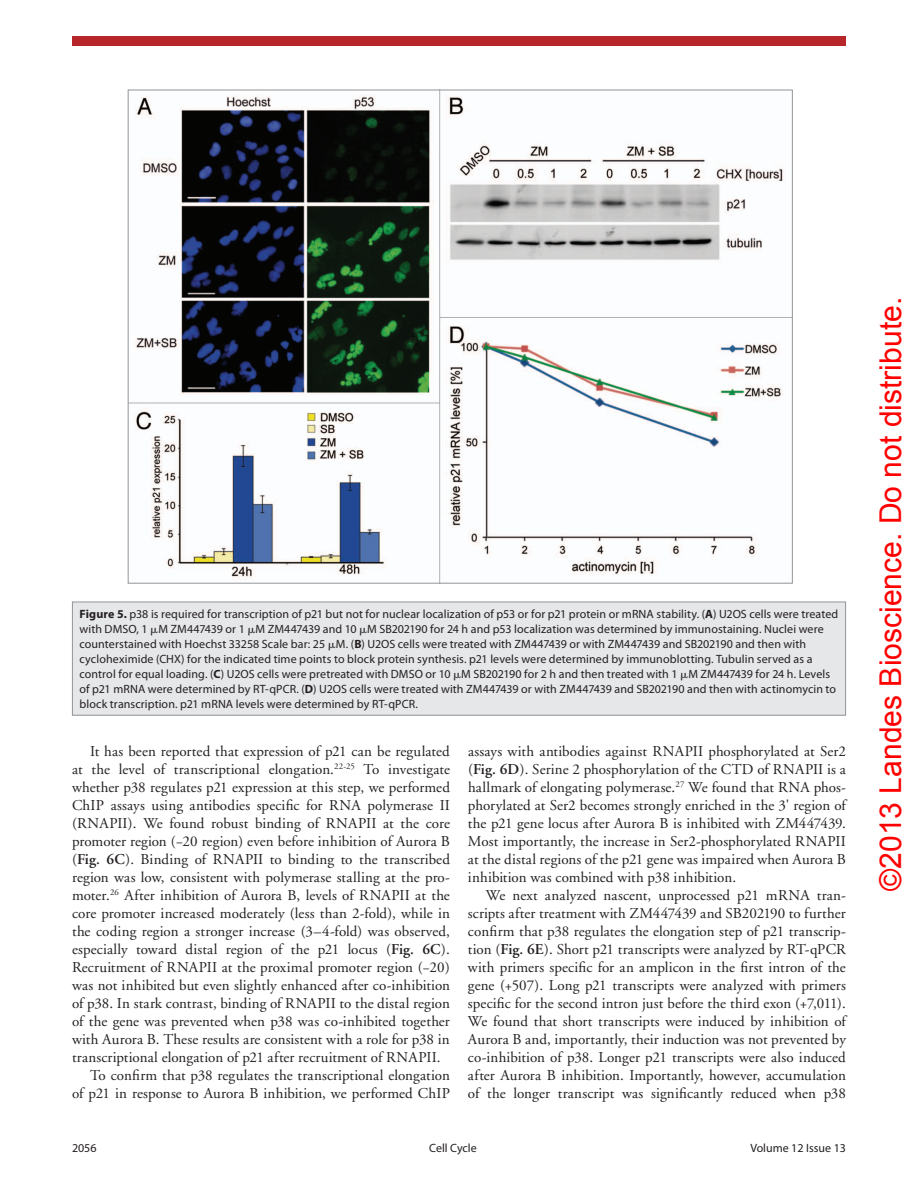
<style>
.page{position:relative;width:918px;height:1188px;background:#fff}
.page>*{position:absolute;margin:0;border:0;box-sizing:border-box;transform-origin:0 0}
.t1{font:30.15px "Arial";color:#f00}
.t2{font:15px/18px "Adobe Garamond";letter-spacing:.005em;color:#231f20;text-align:justify}
.t3{font:12px/15px "Myriad Pro";letter-spacing:.005em;color:#231f20}
.s1{font-weight:700}
.s2{font-family:"Universal Std Greekw Math Pi"}
.s3{font-weight:600}
</style>
<div class="page">
<div style="left:72px;top:36px;width:774px;height:10px;background:#b7262b"></div>
<div style="left:72px;top:602px;width:774px;height:113px;background:#e6e7e9"></div>
<div style="left:72px;top:602px;width:774px;height:114px;border:1px solid #939598"></div>
<img style="left:130px;top:92px;width:661px;height:490px">
<p class="t3" style="left:80px;top:606px;width:760px"><span class="s1">Figure 5.</span> p38 is required for transcription of p21 but not for nuclear localization of p53 or for p21 protein or mRNA stability. (<span class="s1">A</span>) U2OS cells were treated with DMSO, 1 <span class="s2">μ</span>M ZM447439 or 1 <span class="s2">μ</span>M ZM447439 and 10 <span class="s2">μ</span>M SB202190 for 24 h and p53 localization was determined by immunostaining. Nuclei were counterstained with Hoechst 33258 Scale bar: 25 <span class="s2">μ</span>M. (<span class="s1">B</span>) U2OS cells were treated with ZM447439 or with ZM447439 and SB202190 and then with cycloheximide (CHX) for the indicated time points to block protein synthesis. p21 levels were determined by immunoblotting. Tubulin served as a control for equal loading. (<span class="s1">C</span>) U2OS cells were pretreated with DMSO or 10 <span class="s2">μ</span>M SB202190 for 2 h and then treated with 1 <span class="s2">μ</span>M ZM447439 for 24 h. Levels of p21 mRNA were determined by RT-qPCR. (<span class="s1">D</span>) U2OS cells were treated with ZM447439 or with ZM447439 and SB202190 and then with actinomycin to block transcription. p21 mRNA levels were determined by RT-qPCR.</p>
<p class="t2" style="left:90px;top:743px;width:361px">It has been reported that expression of p21 can be regulated</p>
<p class="t2" style="left:72px;top:761px;width:379px">at the level of transcriptional elongation.<sup>22-25</sup> To investigate</p>
<p class="t2" style="left:72px;top:779px;width:379px">whether p38 regulates p21 expression at this step, we performed</p>
<p class="t2" style="left:72px;top:797px;width:380px">ChIP assays using antibodies specific for RNA polymerase II</p>
<p class="t2" style="left:72px;top:815px;width:380px">(RNAPII). We found robust binding of RNAPII at the core</p>
<p class="t2" style="left:72px;top:833px;width:379px">promoter region (−20 region) even before inhibition of Aurora B</p>
<p class="t2" style="left:72px;top:851px;width:379px">(<span class="s3">Fig. 6C</span>). Binding of RNAPII to binding to the transcribed</p>
<p class="t2" style="left:72px;top:869px;width:379px">region was low, consistent with polymerase stalling at the pro-</p>
<p class="t2" style="left:72px;top:887px;width:379px">moter.<sup>26</sup> After inhibition of Aurora B, levels of RNAPII at the</p>
<p class="t2" style="left:72px;top:905px;width:379px">core promoter increased moderately (less than 2-fold), while in</p>
<p class="t2" style="left:72px;top:923px;width:379px">the coding region a stronger increase (3–4-fold) was observed,</p>
<p class="t2" style="left:72px;top:941px;width:379px">especially toward distal region of the p21 locus (<span class="s3">Fig. 6C</span>).</p>
<p class="t2" style="left:72px;top:959px;width:379px">Recruitment of RNAPII at the proximal promoter region (−20)</p>
<p class="t2" style="left:72px;top:977px;width:380px">was not inhibited but even slightly enhanced after co-inhibition</p>
<p class="t2" style="left:72px;top:995px;width:379px">of p38. In stark contrast, binding of RNAPII to the distal region</p>
<p class="t2" style="left:72px;top:1013px;width:379px">of the gene was prevented when p38 was co-inhibited together</p>
<p class="t2" style="left:72px;top:1031px;width:379px">with Aurora B. These results are consistent with a role for p38 in</p>
<p class="t2" style="left:72px;top:1049px;width:370px">transcriptional elongation of p21 after recruitment of RNAPII.</p>
<p class="t2" style="left:90px;top:1067px;width:361px">To confirm that p38 regulates the transcriptional elongation</p>
<p class="t2" style="left:72px;top:1085px;width:379px">of p21 in response to Aurora B inhibition, we performed ChIP</p>
<p class="t2" style="left:468px;top:743px;width:379px">assays with antibodies against RNAPII phosphorylated at Ser2 (<span class="s3">Fig. 6D</span>). Serine 2 phosphorylation of the CTD of RNAPII is a hallmark of elongating polymerase.<sup>27</sup> We found that RNA phos&shy;phorylated at Ser2 becomes strongly enriched in the 3' region of the p21 gene locus after Aurora B is inhibited with ZM447439.<br>Most importantly, the increase in Ser2-phosphorylated RNAPII at the distal regions of the p21 gene was impaired when Aurora B inhibition was combined with p38 inhibition.</p>
<p class="t2" style="left:468px;top:887px;width:380px;text-indent:18px">We next analyzed nascent, unprocessed p21 mRNA tran&shy;scripts after treatment with ZM447439 and SB202190 to further confirm that p38 regulates the elongation step of p21 transcrip&shy;tion (<span class="s3">Fig. 6E</span>). Short p21 transcripts were analyzed by RT-qPCR with primers specific for an amplicon in the first intron of the gene (+507). Long p21 transcripts were analyzed with primers specific for the second intron just before the third exon (+7,011).<br>We found that short transcripts were induced by inhibition of Aurora B and, importantly, their induction was not prevented by co-inhibition of p38. Longer p21 transcripts were also induced after Aurora B inhibition. Importantly, however, accumulation of the longer transcript was significantly reduced when p38</p>
<p class="t3" style="left:72px;top:1140px;width:26px">2056</p>
<p class="t3" style="left:429px;top:1140px;width:49px">Cell Cycle</p>
<p class="t3" style="left:750px;top:1140px;width:97px">Volume 12 Issue 13</p>
<h1 class="t1" style="left:871px;top:891px;width:595px;rotate:-90deg">©2013 Landes Bioscience. Do not distribute.</h1>
</div>
